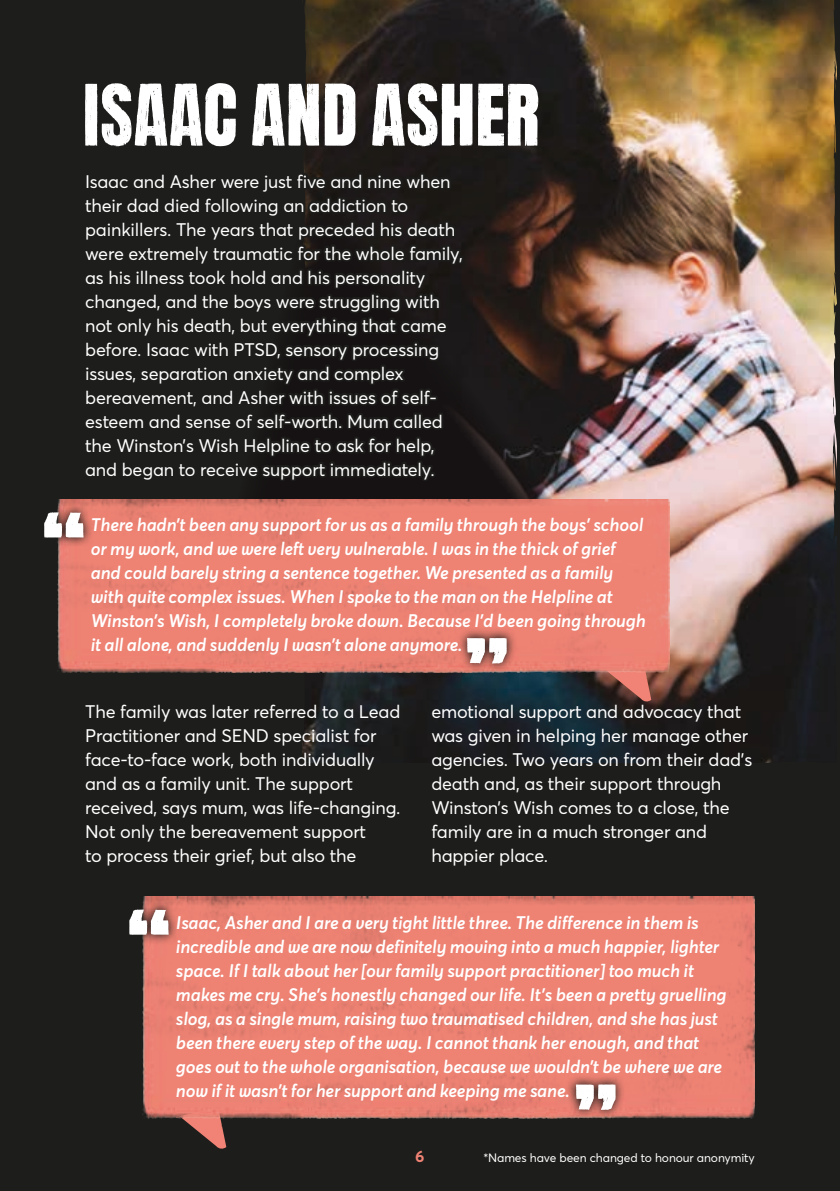
<style>
.page{position:relative;width:840px;height:1191px;background:#fff}
.page>*{position:absolute;margin:0;border:0;box-sizing:border-box;transform-origin:0 0}
.t1{font:96px "WWANTON";color:#fff}
.t2{font:72px "WWANTON";color:#fff}
.t3{font:18px/24px "Averta Std";letter-spacing:-.01em;color:#fff}
.t4{font:italic 600 18px/24px "Averta Std";letter-spacing:-.01em;color:#fff}
.t5{font:700 16px "Averta Std";color:#f08375}
.t6{font:12px "Averta Std";letter-spacing:-.01em;color:#fff}
</style>
<div class="page">
<div style="left:0;top:0;width:839px;height:1191px;background:#1d1d1b"></div>
<img style="left:300px;top:0;width:537px;height:763px">
<svg style="left:833px;top:54px;width:3px;height:20px"></svg>
<svg style="left:582px;top:761px;width:137px;height:2px"></svg>
<svg style="left:727px;top:762px;width:76px;height:1px"></svg>
<svg style="left:834px;top:705px;width:2px;height:27px"></svg>
<svg style="left:832px;top:394px;width:5px;height:23px"></svg>
<svg style="left:264px;top:154px;width:336px;height:345px"></svg>
<svg style="left:600px;top:672px;width:51px;height:30px"></svg>
<svg style="left:177px;top:1118px;width:49px;height:31px"></svg>
<img style="left:57px;top:499px;width:612px;height:173px">
<img style="left:143px;top:896px;width:611px;height:222px">
<svg style="left:142px;top:899px;width:37px;height:46px;background:#a15d53"></svg>
<svg style="left:565px;top:1074px;width:60px;height:45px;background:#a25e54"></svg>
<svg style="left:264px;top:154px;width:202px;height:341px"></svg>
<svg style="left:57px;top:503px;width:36px;height:45px;background:#a05d53"></svg>
<svg style="left:456px;top:628px;width:60px;height:45px;background:#a56055"></svg>
<h2 class="t2" style="left:82px;top:77px;width:459px">ISAAC AND ASHER</h2>
<p class="t3" style="left:85px;top:169px;width:379px">Isaac and Asher were just five and nine when their dad died following an addiction to painkillers. The years that preceded his death were extremely traumatic for the whole family, as his illness took hold and his personality changed, and the boys were struggling with not only his death, but everything that came before. Isaac with PTSD, sensory processing issues, separation anxiety and complex bereavement, and Asher with issues of self&shy;esteem and sense of self-worth. Mum called the Winston’s Wish Helpline to ask for help, and began to receive support immediately.</p>
<h1 class="t1" style="left:41px;top:503px;width:47px">“</h1>
<p class="t4" style="left:91px;top:514px;width:556px">There hadn’t been any support for us as a family through the boys’ school or my work, and we were left very vulnerable. I was in the thick of grief and could barely string a sentence together. We presented as a family with quite complex issues. When I spoke to the man on the Helpline at Winston’s Wish, I completely broke down. Because I’d been going through it all alone, and suddenly I wasn’t alone anymore.</p>
<h1 class="t1" style="left:463px;top:629px;width:47px">”</h1>
<p class="t3" style="left:85px;top:699px;width:317px">The family was later referred to a Lead Practitioner and SEND specialist for face-to-face work, both individually and as a family unit. The support received, says mum, was life-changing.<br>Not only the bereavement support<br>to process their grief, but also the</p>
<p class="t3" style="left:431px;top:699px;width:322px">emotional support and advocacy that was given in helping her manage other agencies. Two years on from their dad’s death and, as their support through<br>Winston’s Wish comes to a close, the family are in a much stronger and happier place.</p>
<h1 class="t1" style="left:126px;top:900px;width:47px">“</h1>
<p class="t4" style="left:176px;top:911px;width:552px">Isaac, Asher and I are a very tight little three. The difference in them is incredible and we are now definitely moving into a much happier, lighter space. If I talk about her [our family support practitioner] too much it makes me cry. She’s honestly changed our life. It’s been a pretty gruelling slog, as a single mum, raising two traumatised children, and she has just been there every step of the way. I cannot thank her enough, and that goes out to the whole organisation, because we wouldn’t be where we are now if it wasn’t for her support and keeping me sane.</p>
<h1 class="t1" style="left:572px;top:1075px;width:47px">”</h1>
<p class="t5" style="left:415px;top:1145px;width:11px">6</p>
<p class="t6" style="left:483px;top:1150px;width:273px">*Names have been changed to honour anonymity</p>
</div>
